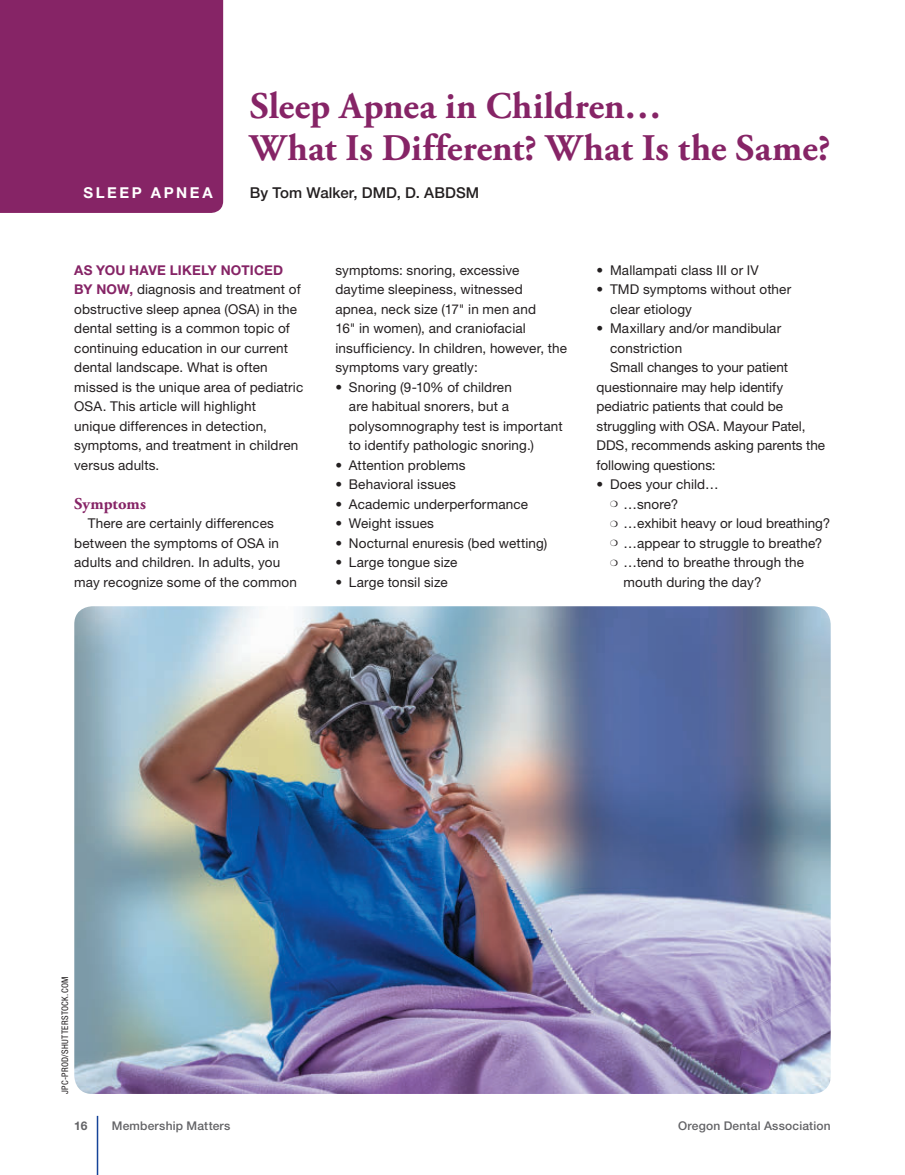
<style>
.page{position:relative;width:905px;height:1175px;background:#fff}
.page>*{position:absolute;margin:0;border:0;box-sizing:border-box;transform-origin:0 0}
.t1{font:700 37.5px/42px "Adobe Garamond Pro";color:#862466}
.t2{font:700 16.5px "Adobe Garamond Pro";letter-spacing:-.005em;color:#862466}
.t3{font:500 15px "Helvetica Neue LT Std";letter-spacing:.01em;color:#231f20}
.t4{font:700 15px "Helvetica Neue LT Std";letter-spacing:.175em;color:#fff}
.t5{font:13.5px/19.5px "Helvetica Neue LT Std";letter-spacing:.01em;color:#231f20}
.t6{font:500 12px "Helvetica Neue LT Std";letter-spacing:.02em;color:#636366}
.t7{font:700 12px "Helvetica Neue LT Std";color:#636366}
.t8{font:condensed 9px "Helvetica Neue LT Std";letter-spacing:.035em;color:#231f20}
.s1{font-weight:700;color:#862466}
</style>
<div class="page">
<div style="left:0;top:0;width:223px;height:213px;background:#862466"></div>
<img style="left:74px;top:606px;width:756px;height:488px">
<hr style="left:97px;top:1115px;width:1px;height:59px;background:#154398">
<p class="t4" style="left:83px;top:183px;width:131px">SLEEP APNEA</p>
<h1 class="t1" style="left:250px;top:86px;width:582px">Sleep Apnea in Children…<br>What Is Different? What Is the Same?</h1>
<p class="t3" style="left:250px;top:183px;width:231px">By Tom Walker, DMD, D. ABDSM</p>
<p class="t5" style="left:74px;top:260px;width:230px"><span class="s1">AS YOU HAVE LIKELY NOTICED<br>BY NOW,</span> diagnosis and treatment of obstructive sleep apnea (OSA) in the dental setting is a common topic of continuing education in our current dental landscape. What is often missed is the unique area of pediatric<br>OSA. This article will highlight<br>unique differences in detection, symptoms, and treatment in children versus adults.</p>
<p class="t2" style="left:74px;top:494px;width:73px">Symptoms</p>
<p class="t5" style="left:74px;top:513px;width:224px;text-indent:14px">There are certainly differences between the symptoms of OSA in adults and children. In adults, you may recognize some of the common</p>
<p class="t5" style="left:335px;top:260px;width:233px">symptoms: snoring, excessive daytime sleepiness, witnessed apnea, neck size (17" in men and<br>16" in women), and craniofacial insufficiency. In children, however, the symptoms vary greatly:</p>
<p class="t5" style="left:349px;top:377px;width:215px;text-indent:-14px">• Snoring (9-10% of children<br>are habitual snorers, but a polysomnography test is important to identify pathologic snoring.)</p>
<p class="t5" style="left:335px;top:455px;width:132px">• Attention problems</p>
<p class="t5" style="left:335px;top:474px;width:122px">• Behavioral issues</p>
<p class="t5" style="left:335px;top:494px;width:194px">• Academic underperformance</p>
<p class="t5" style="left:335px;top:513px;width:100px">• Weight issues</p>
<p class="t5" style="left:335px;top:533px;width:213px">• Nocturnal enuresis (bed wetting)</p>
<p class="t5" style="left:335px;top:552px;width:123px">• Large tongue size</p>
<p class="t5" style="left:335px;top:572px;width:114px">• Large tonsil size</p>
<p class="t5" style="left:596px;top:260px;width:164px">• Mallampati class III or IV</p>
<p class="t5" style="left:610px;top:279px;width:183px;text-indent:-14px">• TMD symptoms without other clear etiology</p>
<p class="t5" style="left:596px;top:318px;width:186px">• Maxillary and/or mandibular</p>
<p class="t5" style="left:610px;top:338px;width:74px">constriction</p>
<p class="t5" style="left:610px;top:357px;width:180px">Small changes to your patient</p>
<p class="t5" style="left:596px;top:377px;width:188px">questionnaire may help identify</p>
<p class="t5" style="left:596px;top:396px;width:188px">pediatric patients that could be</p>
<p class="t5" style="left:596px;top:416px;width:210px">struggling with OSA. Mayour Patel,</p>
<p class="t5" style="left:596px;top:435px;width:230px">DDS, recommends asking parents the</p>
<p class="t5" style="left:596px;top:455px;width:121px">following questions:</p>
<p class="t5" style="left:596px;top:474px;width:123px">• Does your child…</p>
<p class="t5" style="left:610px;top:494px;width:70px">❍ …snore?</p>
<p class="t5" style="left:610px;top:513px;width:222px">❍ …exhibit heavy or loud breathing?</p>
<p class="t5" style="left:610px;top:533px;width:214px">❍ …appear to struggle to breathe?</p>
<p class="t5" style="left:610px;top:552px;width:195px">❍ …tend to breathe through the</p>
<p class="t5" style="left:623px;top:572px;width:140px">mouth during the day?</p>
<p class="t8" style="left:60px;top:1094px;width:119px;rotate:-90deg">JPC-PROD/SHUTTERSTOCK.COM</p>
<p class="t7" style="left:74px;top:1117px;width:15px">16</p>
<p class="t6" style="left:112px;top:1118px;width:120px">Membership Matters</p>
<p class="t6" style="left:678px;top:1118px;width:154px">Oregon Dental Association</p>
</div>
